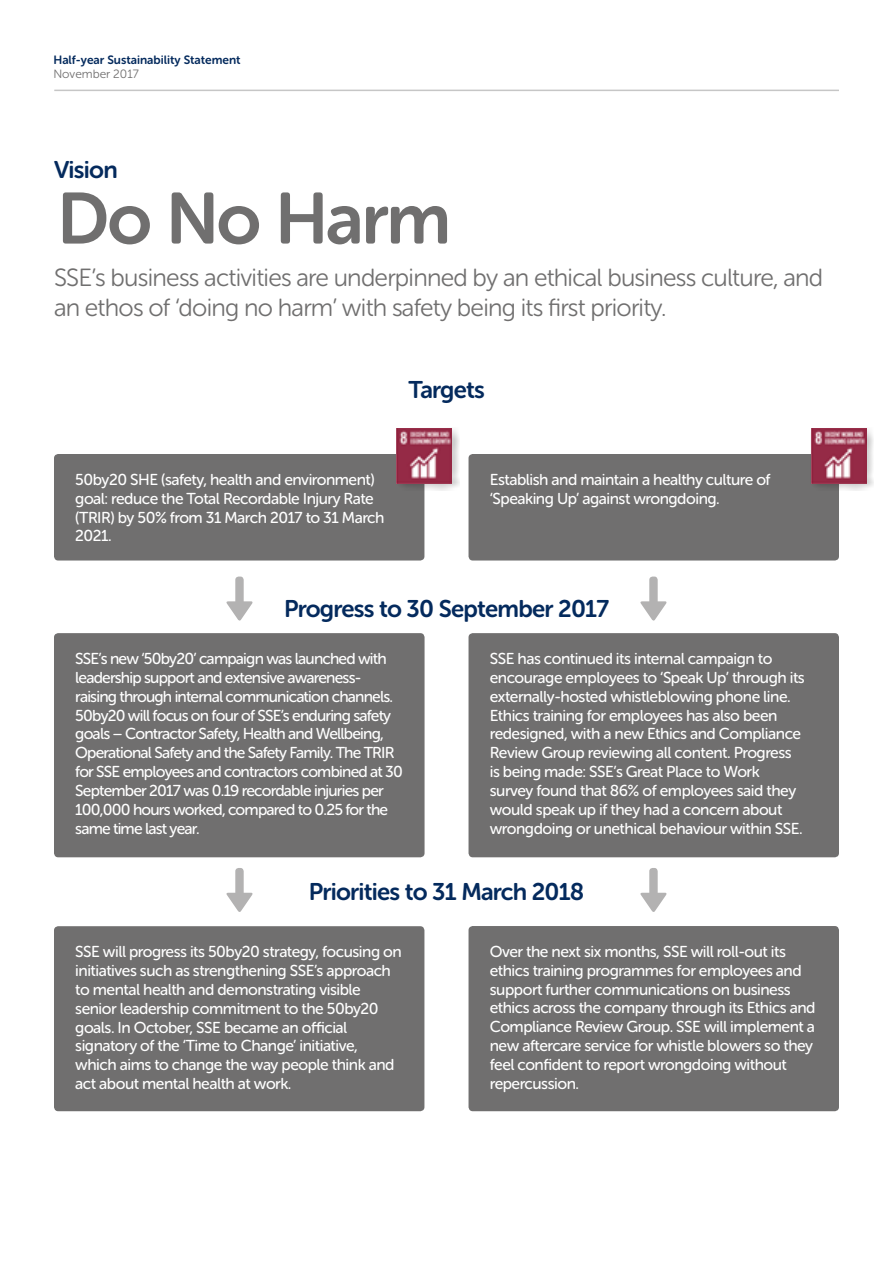
<style>
.page{position:relative;width:893px;height:1263px;background:#fff}
.page>*{position:absolute;margin:0;border:0;box-sizing:border-box;transform-origin:0 0}
.t1{font:72px "Museo Sans Rounded 700";letter-spacing:-.03em;color:#706f6f}
.t2{font:24.75px/29.7px "Museo Sans Rounded 300";letter-spacing:-.03em;color:#706f6f}
.t3{font:24px "Museo Sans Rounded 700";letter-spacing:-.03em;color:#042a5d}
.t4{font:15.75px/18.9px "Museo Sans Rounded 500";letter-spacing:-.03em;color:#fff}
.t5{font:15.75px/18.9px "Museo Sans Rounded 500";letter-spacing:-.05em;color:#fff}
.t6{font:12px "Museo Sans Rounded 700";color:#042a5d}
.t7{font:12px "Museo Sans Rounded 300";color:#706f6f}
</style>
<div class="page">
<svg style="left:640px;top:576px;width:27px;height:45px"></svg>
<svg style="left:640px;top:868px;width:27px;height:44px"></svg>
<svg style="left:226px;top:576px;width:27px;height:45px"></svg>
<svg style="left:226px;top:868px;width:27px;height:44px"></svg>
<div style="left:54px;top:454px;width:370px;height:106px;background:#706f6f;border-radius:4px"></div>
<div style="left:468px;top:454px;width:371px;height:106px;background:#706f6f;border-radius:4px"></div>
<div style="left:54px;top:633px;width:371px;height:224px;background:#706f6f;border-radius:4px"></div>
<div style="left:468px;top:633px;width:371px;height:224px;background:#706f6f;border-radius:4px"></div>
<div style="left:54px;top:926px;width:370px;height:185px;background:#706f6f;border-radius:4px"></div>
<div style="left:468px;top:926px;width:371px;height:185px;background:#706f6f;border-radius:4px"></div>
<div style="left:396px;top:428px;width:63px;height:63px;background:#000;opacity:.2"></div>
<img style="left:397px;top:428px;width:55px;height:55px">
<div style="left:811px;top:428px;width:63px;height:63px;background:#000;opacity:.2"></div>
<img style="left:811px;top:428px;width:55px;height:55px">
<hr style="left:54px;top:90px;width:785px;height:1px;background:#c6c6c6">
<p class="t6" style="left:53px;top:53px;width:189px">Half-year Sustainability Statement</p>
<p class="t7" style="left:53px;top:68px;width:87px">November 2017</p>
<h3 class="t3" style="left:54px;top:157px;width:65px">Vision</h3>
<h1 class="t1" style="left:57px;top:179px;width:395px">Do No Harm</h1>
<h2 class="t2" style="left:54px;top:263px;width:771px">SSE’s business activities are underpinned by an ethical business culture, and an ethos of ‘doing no harm’ with safety being its first priority.</h2>
<h3 class="t3" style="left:408px;top:376px;width:78px">Targets</h3>
<p class="t4" style="left:75px;top:470px;width:311px">50by20 SHE (safety, health and environment) goal: reduce the Total Recordable Injury Rate (TRIR) by 50% from 31 March 2017 to 31 March 2021.</p>
<p class="t4" style="left:490px;top:470px;width:282px">Establish and maintain a healthy culture of ‘Speaking Up’ against wrongdoing.</p>
<h3 class="t3" style="left:284px;top:595px;width:326px">Progress to 30 September 2017</h3>
<p class="t5" style="left:75px;top:649px;width:329px">SSE’s new ‘50by20’ campaign was launched with leadership support and extensive awareness&shy;raising through internal communication channels.<br>50by20 will focus on four of SSE’s enduring safety goals – Contractor Safety, Health and Wellbeing, Operational Safety and the Safety Family. The TRIR for SSE employees and contractors combined at 30<br>September 2017 was 0.19 recordable injuries per 100,000 hours worked, compared to 0.25 for the same time last year.</p>
<p class="t4" style="left:490px;top:649px;width:317px">SSE has continued its internal campaign to encourage employees to ‘Speak Up’ through its externally-hosted whistleblowing phone line.<br>Ethics training for employees has also been redesigned, with a new Ethics and Compliance Review Group reviewing all content. Progress is being made: SSE’s Great Place to Work survey found that 86% of employees said they would speak up if they had a concern about wrongdoing or unethical behaviour within SSE.</p>
<h3 class="t3" style="left:309px;top:878px;width:277px">Priorities to 31 March 2018</h3>
<p class="t4" style="left:75px;top:942px;width:328px">SSE will progress its 50by20 strategy, focusing on initiatives such as strengthening SSE’s approach to mental health and demonstrating visible senior leadership commitment to the 50by20 goals. In October, SSE became an official signatory of the ‘Time to Change’ initiative, which aims to change the way people think and act about mental health at work.</p>
<p class="t4" style="left:490px;top:942px;width:327px">Over the next six months, SSE will roll-out its ethics training programmes for employees and support further communications on business ethics across the company through its Ethics and Compliance Review Group. SSE will implement a new aftercare service for whistle blowers so they feel confident to report wrongdoing without repercussion.</p>
</div>
